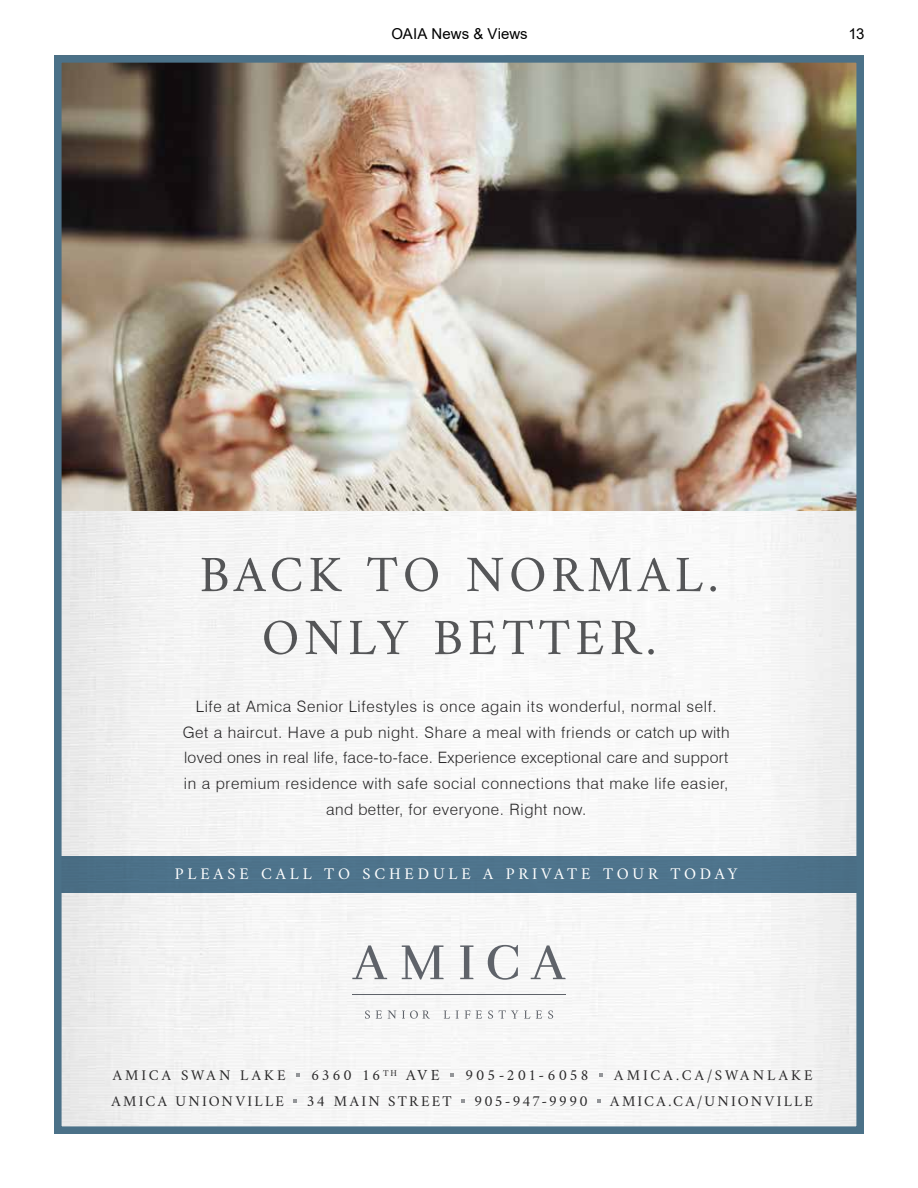
<style>
.page{position:relative;width:918px;height:1188px;background:#fff}
.page>*{position:absolute;margin:0;border:0;box-sizing:border-box;transform-origin:0 0}
.t1{font:51.3px/63px "Amiri";letter-spacing:.095em;color:#58595b;text-align:center}
.t2{font:16.35px "Amiri";letter-spacing:.23em;color:#fff}
.t3{font:300 15.75px/25.7px "Swiss 721 BT";letter-spacing:.04em;color:#292829;text-align:center}
.t4{font:15.6px "Amiri";letter-spacing:.17em;color:#292829}
.t5{font:15.6px "Amiri";letter-spacing:.115em;color:#292829}
.t6{font:15.6px "Amiri";letter-spacing:.135em;color:#292829}
.t7{font:15px "Amiri";letter-spacing:.165em;color:#292829}
.t8{font:15px "Amiri";letter-spacing:.205em;color:#292829}
.t9{font:15px "Arial";color:#000}
.t10{font:15px "Amiri";letter-spacing:.21em;color:#292829}
.s1{font-size:15.6px}
</style>
<div class="page">
<img style="left:63px;top:510px;width:792px;height:615px">
<div style="left:54px;top:856px;width:810px;height:37px;background:#517891"></div>
<img style="left:63px;top:64px;width:792px;height:446px">
<svg style="left:293px;top:1100px;width:4px;height:3px"></svg>
<svg style="left:488px;top:945px;width:30px;height:35px"></svg>
<svg style="left:352px;top:945px;width:35px;height:34px"></svg>
<svg style="left:531px;top:945px;width:35px;height:34px"></svg>
<svg style="left:460px;top:945px;width:14px;height:34px"></svg>
<svg style="left:402px;top:945px;width:42px;height:35px"></svg>
<hr style="left:352px;top:994px;width:214px;height:1px;background:#5f636a">
<svg style="left:365px;top:1010px;width:5px;height:9px"></svg>
<svg style="left:376px;top:1010px;width:6px;height:9px"></svg>
<svg style="left:388px;top:1010px;width:8px;height:9px"></svg>
<svg style="left:402px;top:1010px;width:28px;height:9px"></svg>
<svg style="left:444px;top:1010px;width:6px;height:9px"></svg>
<svg style="left:456px;top:1010px;width:3px;height:9px"></svg>
<svg style="left:465px;top:1010px;width:17px;height:9px"></svg>
<svg style="left:488px;top:1010px;width:5px;height:9px"></svg>
<svg style="left:499px;top:1010px;width:19px;height:9px"></svg>
<svg style="left:524px;top:1010px;width:18px;height:9px"></svg>
<svg style="left:548px;top:1010px;width:5px;height:9px"></svg>
<div style="left:54px;top:55px;width:810px;height:1079px;border:8px solid #4b7188"></div>
<p class="t9" style="left:391px;top:23px;width:138px">OAIA News &amp; Views</p>
<p class="t9" style="left:849px;top:23px;width:18px">13</p>
<h1 class="t1" style="left:200px;top:542px;width:520px">BACK TO NORMAL.<br>ONLY BETTER.</h1>
<p class="t3" style="left:183px;top:693px;width:549px">Life at Amica Senior Lifestyles is once again its wonderful, normal self.<br>Get a haircut. Have a pub night. Share a meal with friends or catch up with loved ones in real life, face-to-face. Experience exceptional care and support in a premium residence with safe social connections that make life easier, and better, for everyone. Right now.</p>
<p class="t2" style="left:175px;top:864px;width:564px">PLEASE CALL TO SCHEDULE A PRIVATE TOUR TODAY</p>
<p class="t10" style="left:113px;top:1066px;width:175px">AMICA SWAN LAKE</p>
<p class="t6" style="left:311px;top:1066px;width:130px">6360 16 <sup>TH</sup> AVE</p>
<p class="t4" style="left:465px;top:1066px;width:125px">905-201-6058</p>
<p class="t8" style="left:614px;top:1066px;width:200px">AMICA.CA/SWANLAKE</p>
<p class="t7" style="left:111px;top:1092px;width:174px">AMICA UNIONVILLE</p>
<p class="t7" style="left:306px;top:1092px;width:147px"><span class="s1">34</span> MAIN STREET</p>
<p class="t5" style="left:474px;top:1092px;width:115px">905-947-9990</p>
<p class="t7" style="left:610px;top:1092px;width:205px">AMICA.CA/UNIONVILLE</p>
</div>
